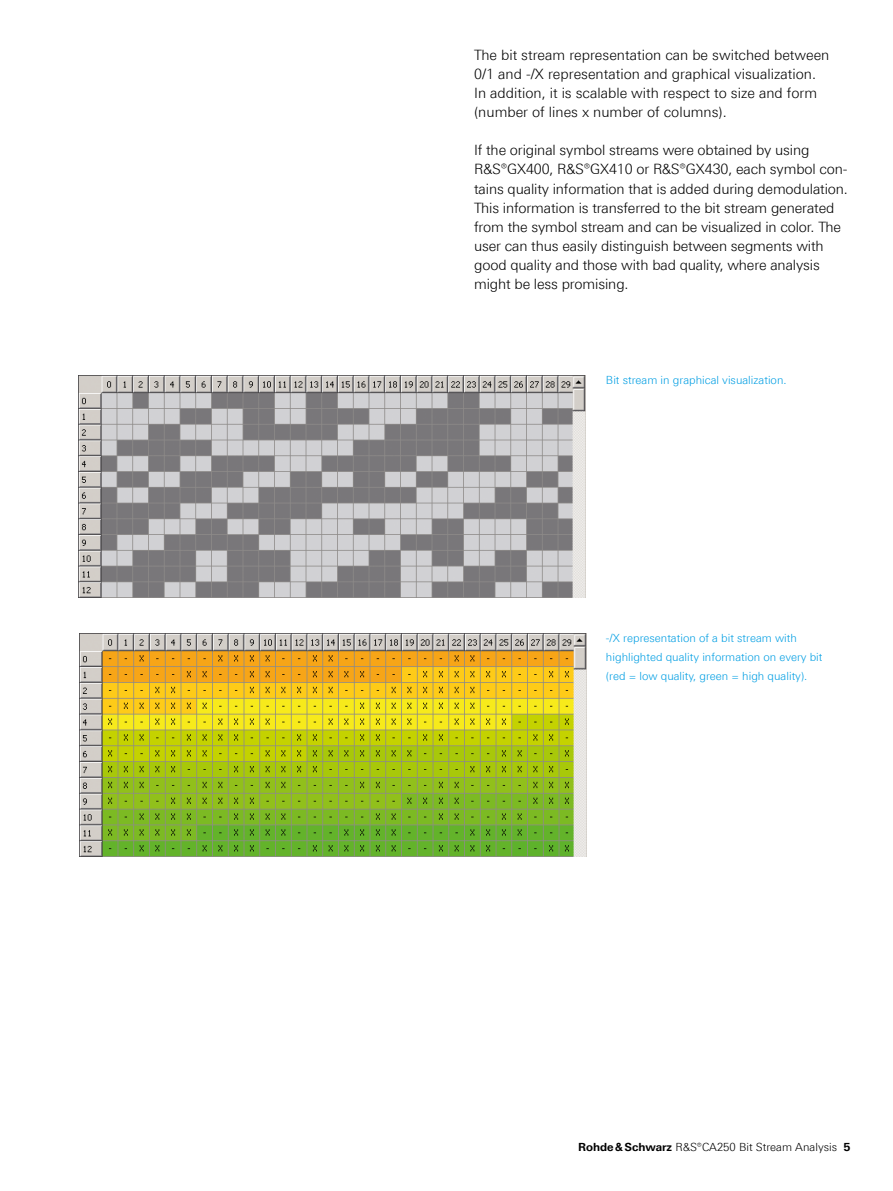
<style>
.page{position:relative;width:893px;height:1191px;background:#fff}
.page>*{position:absolute;margin:0;border:0;box-sizing:border-box;transform-origin:0 0}
.t1{font:300 14.25px/19.2px "Linotype Univers 330";letter-spacing:-.01em;color:#000}
.t2{font:300 11.25px/19.2px "Linotype Univers 330";color:#009ee3}
.t3{font:300 11.25px "Linotype Univers 330";color:#000}
.s1{font-family:"Linotype Univers 630";font-weight:700}
</style>
<div class="page">
<img style="left:79px;top:375px;width:507px;height:223px">
<img style="left:80px;top:634px;width:507px;height:222px">
<p class="t1" style="left:474px;top:45px;width:357px">The bit stream representation can be switched between 0/1 and -/X representation and graphical visualization.<br>In addition, it is scalable with respect to size and form (number of lines x number of columns).</p>
<p class="t1" style="left:474px;top:140px;width:375px">If the original symbol streams were obtained by using R&amp;S®GX400, R&amp;S®GX410 or R&amp;S®GX430, each symbol con&shy;tains quality information that is added during demodulation.<br>This information is transferred to the bit stream generated from the symbol stream and can be visualized in color. The user can thus easily distinguish between segments with good quality and those with bad quality, where analysis might be less promising.</p>
<p class="t2" style="left:606px;top:370px;width:182px">Bit stream in graphical visualization.</p>
<p class="t2" style="left:606px;top:628px;width:218px">-/X representation of a bit stream with highlighted quality information on every bit (red = low quality, green = high quality).</p>
<p class="t3" style="left:578px;top:1140px;width:274px"><span class="s1">Rohde&amp;Schwarz</span> R&amp;S®CA250 Bit Stream Analysis <span class="s1">5</span></p>
</div>
